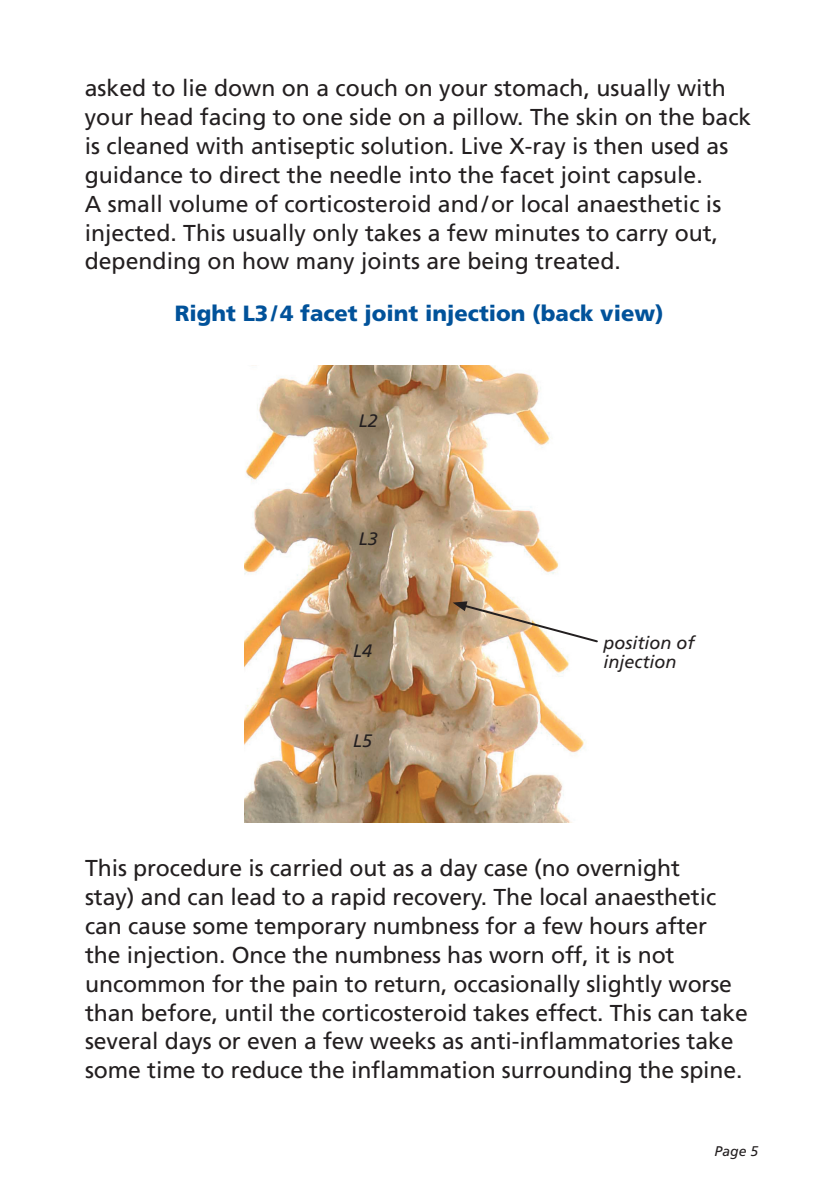
<style>
.page{position:relative;width:840px;height:1191px;background:#fff}
.page>*{position:absolute;margin:0;border:0;box-sizing:border-box;transform-origin:0 0}
.t1{font:23px/28.8px "Frutiger";letter-spacing:-.005em;color:#231f20}
.t2{font:900 22px "Frutiger";color:#01529a}
.t3{font:italic 18px/19px "Frutiger";color:#231f20}
.t4{font:italic 14px "Frutiger";color:#231f20}
</style>
<div class="page">
<img style="left:244px;top:366px;width:341px;height:456px">
<svg style="left:452px;top:601px;width:146px;height:43px"></svg>
<p class="t1" style="left:85px;top:74px;width:667px">asked to lie down on a couch on your stomach, usually with your head facing to one side on a pillow. The skin on the back is cleaned with antiseptic solution. Live X-ray is then used as guidance to direct the needle into the facet joint capsule.<br>A small volume of corticosteroid and/or local anaesthetic is injected. This usually only takes a few minutes to carry out, depending on how many joints are being treated.</p>
<p class="t2" style="left:175px;top:300px;width:490px">Right L3/4 facet joint injection (back view)</p>
<p class="t3" style="left:359px;top:411px;width:21px">L2</p>
<p class="t3" style="left:359px;top:529px;width:21px">L3</p>
<p class="t3" style="left:353px;top:641px;width:21px">L4</p>
<p class="t3" style="left:353px;top:731px;width:21px">L5</p>
<p class="t3" style="left:603px;top:633px;width:93px">position of injection</p>
<p class="t1" style="left:85px;top:854px;width:663px">This procedure is carried out as a day case (no overnight<br>stay) and can lead to a rapid recovery. The local anaesthetic can cause some temporary numbness for a few hours after the injection. Once the numbness has worn off, it is not uncommon for the pain to return, occasionally slightly worse than before, until the corticosteroid takes effect. This can take several days or even a few weeks as anti-inflammatories take some time to reduce the inflammation surrounding the spine.</p>
<p class="t4" style="left:714px;top:1142px;width:45px">Page 5</p>
</div>
